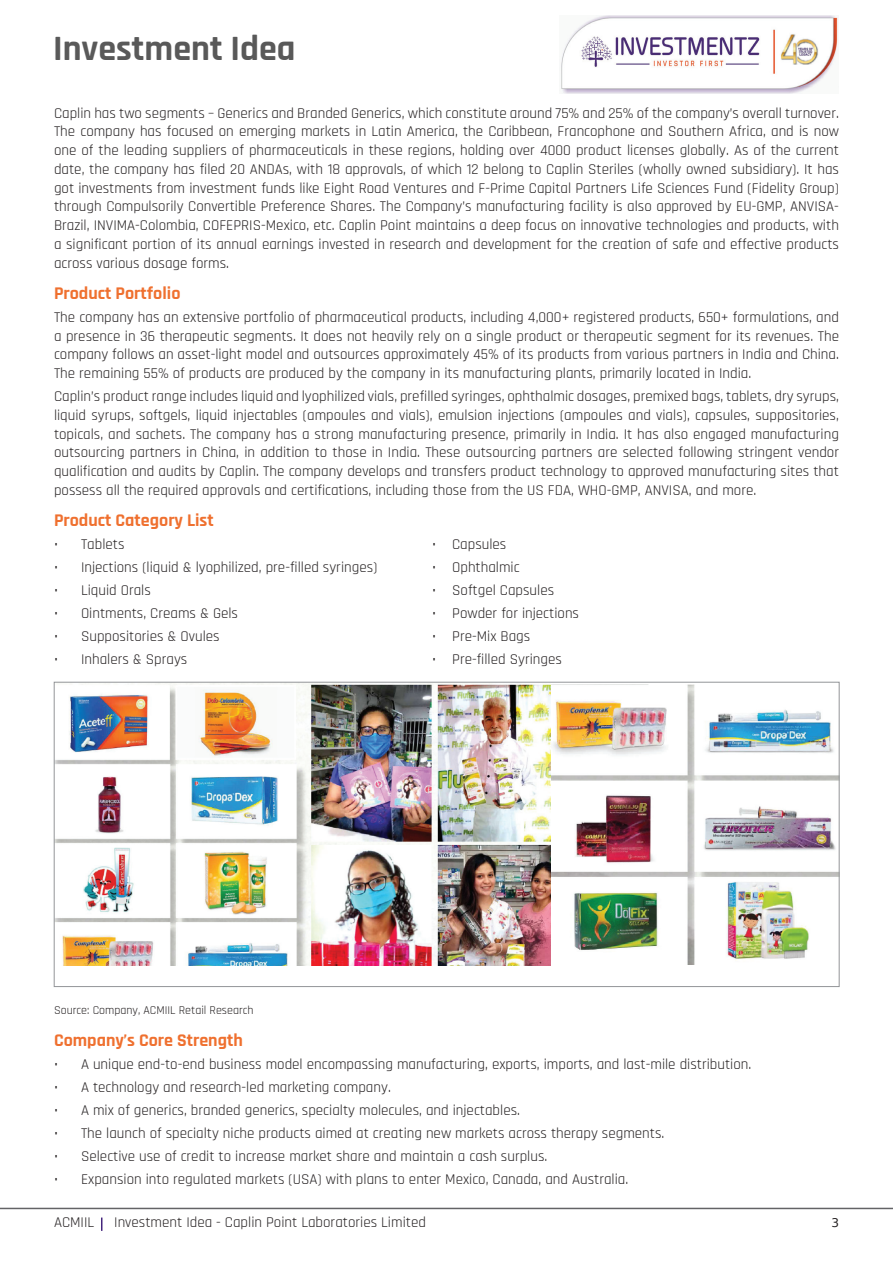
<style>
.page{position:relative;width:893px;height:1263px;background:#fff}
.page>*{position:absolute;margin:0;border:0;box-sizing:border-box;transform-origin:0 0}
.t1{font:700 36px "Rajdhani";color:#595959}
.t2{font:700 18px "Rajdhani";color:#ef702f}
.t3{font:15px/18.8px "Rajdhani";color:#231f20;text-align:justify}
.t4{font:12px "Rajdhani";color:#231f20}
.t5{font:12px "Rupee Foradian";color:#231f20}
</style>
<div class="page">
<svg style="left:101px;top:1217px;width:1px;height:14px"></svg>
<hr style="left:0;top:1208px;width:893px;height:1px;background:#636366">
<img style="left:561px;top:16px;width:277px;height:77px">
<img style="left:551px;top:684px;width:286px;height:281px">
<img style="left:56px;top:684px;width:495px;height:282px">
<h1 class="t1" style="left:53px;top:26px;width:244px">Investment Idea</h1>
<p class="t3" style="left:54px;top:104px;width:786px">Caplin has two segments – Generics and Branded Generics, which constitute around 75% and 25% of the company’s overall turnover.<br>The company has focused on emerging markets in Latin America, the Caribbean, Francophone and Southern Africa, and is now one of the leading suppliers of pharmaceuticals in these regions, holding over 4000 product licenses globally. As of the current date, the company has filed 20 ANDAs, with 18 approvals, of which 12 belong to Caplin Steriles (wholly owned subsidiary). It has got investments from investment funds like Eight Road Ventures and F-Prime Capital Partners Life Sciences Fund (Fidelity Group) through Compulsorily Convertible Preference Shares. The Company’s manufacturing facility is also approved by EU-GMP, ANVISA-Brazil, INVIMA-Colombia, COFEPRIS-Mexico, etc. Caplin Point maintains a deep focus on innovative technologies and products, with a significant portion of its annual earnings invested in research and development for the creation of safe and effective products across various dosage forms.</p>
<p class="t2" style="left:54px;top:282px;width:128px">Product Portfolio</p>
<p class="t3" style="left:54px;top:308px;width:787px">The company has an extensive portfolio of pharmaceutical products, including 4,000+ registered products, 650+ formulations, and a presence in 36 therapeutic segments. It does not heavily rely on a single product or therapeutic segment for its revenues. The company follows an asset-light model and outsources approximately 45% of its products from various partners in India and China.<br>The remaining 55% of products are produced by the company in its manufacturing plants, primarily located in India.</p>
<p class="t3" style="left:54px;top:388px;width:786px">Caplin’s product range includes liquid and lyophilized vials, prefilled syringes, ophthalmic dosages, premixed bags, tablets, dry syrups, liquid syrups, softgels, liquid injectables (ampoules and vials), emulsion injections (ampoules and vials), capsules, suppositories, topicals, and sachets. The company has a strong manufacturing presence, primarily in India. It has also engaged manufacturing outsourcing partners in China, in addition to those in India. These outsourcing partners are selected following stringent vendor qualification and audits by Caplin. The company develops and transfers product technology to approved manufacturing sites that possess all the required approvals and certifications, including those from the US FDA, WHO-GMP, ANVISA, and more.</p>
<p class="t2" style="left:54px;top:509px;width:161px">Product Category List</p>
<p class="t3" style="left:54px;top:536px;width:72px">• Tablets</p>
<p class="t3" style="left:432px;top:536px;width:76px">• Capsules</p>
<p class="t3" style="left:54px;top:559px;width:325px">• Injections (liquid &amp; lyophilized, pre-filled syringes)</p>
<p class="t3" style="left:432px;top:559px;width:89px">• Ophthalmic</p>
<p class="t3" style="left:54px;top:582px;width:98px">• Liquid Orals</p>
<p class="t3" style="left:432px;top:582px;width:124px">• Softgel Capsules</p>
<p class="t3" style="left:54px;top:604px;width:186px">• Ointments, Creams &amp; Gels</p>
<p class="t3" style="left:432px;top:604px;width:149px">• Powder for injections</p>
<p class="t3" style="left:54px;top:627px;width:167px">• Suppositories &amp; Ovules</p>
<p class="t3" style="left:432px;top:627px;width:100px">• Pre-Mix Bags</p>
<p class="t3" style="left:54px;top:650px;width:135px">• Inhalers &amp; Sprays</p>
<p class="t3" style="left:432px;top:650px;width:131px">• Pre-filled Syringes</p>
<p class="t4" style="left:54px;top:1004px;width:201px">Source: Company, ACMIIL Retail Research</p>
<p class="t2" style="left:54px;top:1029px;width:190px">Company’s Core Strength</p>
<p class="t3" style="left:54px;top:1055px;width:699px">• A unique end-to-end business model encompassing manufacturing, exports, imports, and last-mile distribution.</p>
<p class="t3" style="left:54px;top:1078px;width:338px">• A technology and research-led marketing company.</p>
<p class="t3" style="left:54px;top:1101px;width:468px">• A mix of generics, branded generics, specialty molecules, and injectables.</p>
<p class="t3" style="left:54px;top:1124px;width:612px">• The launch of specialty niche products aimed at creating new markets across therapy segments.</p>
<p class="t3" style="left:54px;top:1147px;width:495px">• Selective use of credit to increase market share and maintain a cash surplus.</p>
<p class="t3" style="left:54px;top:1170px;width:576px">• Expansion into regulated markets (USA) with plans to enter Mexico, Canada, and Australia.</p>
<p class="t3" style="left:54px;top:1213px;width:42px">ACMIIL</p>
<p class="t3" style="left:114px;top:1213px;width:313px">Investment Idea - Caplin Point Laboratories Limited</p>
<p class="t5" style="left:831px;top:1215px;width:9px">3</p>
</div>
